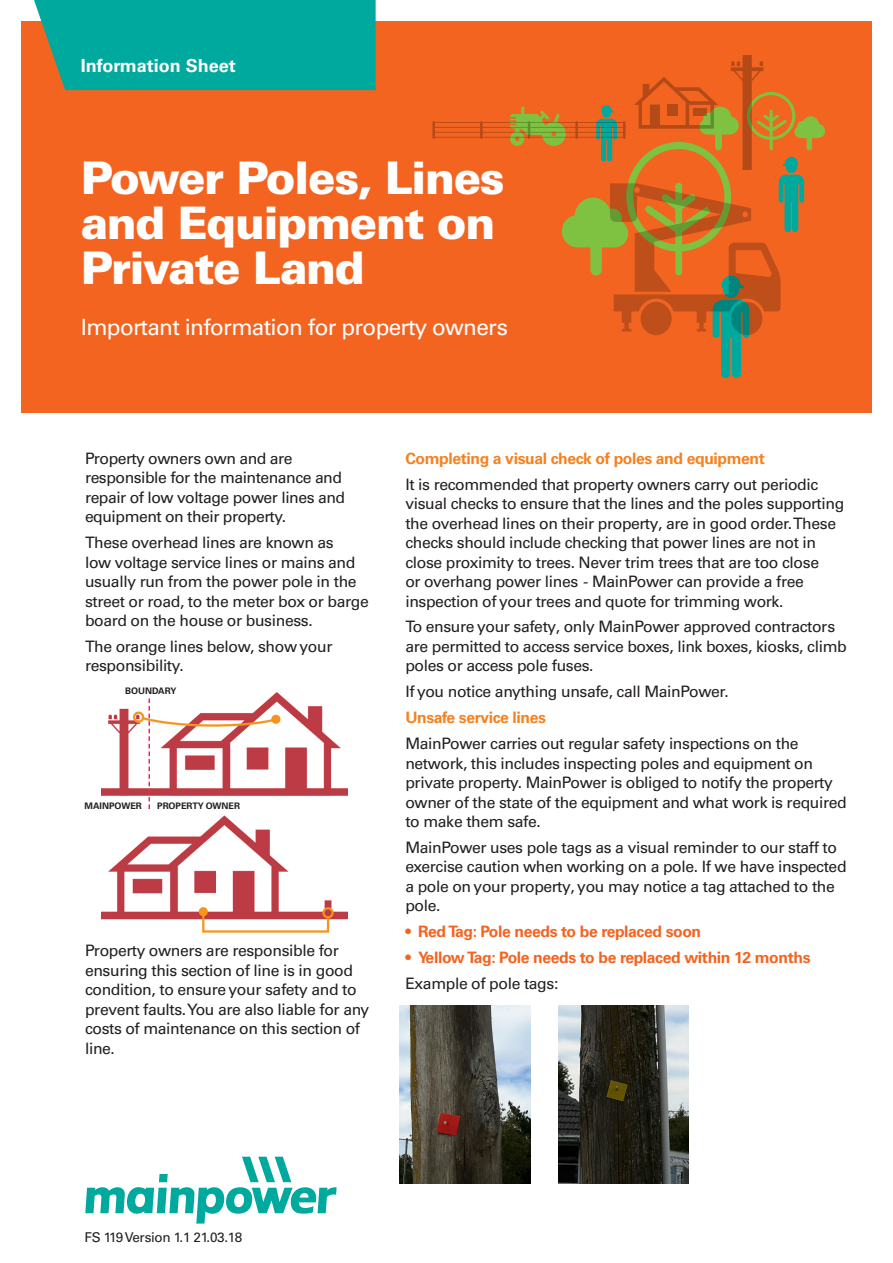
<style>
.page{position:relative;width:893px;height:1263px;background:#fff}
.page>*{position:absolute;margin:0;border:0;box-sizing:border-box;transform-origin:0 0}
.t1{font:900 45px/45px "Univers LT Pro 75";letter-spacing:-.03em;color:#fff}
.t2{font:22.5px "Univers LT Pro 55 Roman";letter-spacing:-.03em;color:#fff}
.t3{font:700 18px "Univers LT Pro 65";color:#fff}
.t4{font:15.75px/19.5px "Univers LT Pro 55 Roman";letter-spacing:-.025em;color:#231f20}
.t5{font:700 15.75px "Univers LT Pro 65";letter-spacing:-.025em;color:#f36421}
.t6{font:700 15.75px "Univers LT Pro 65";letter-spacing:-.025em;color:#f58220}
.t7{font:13.5px "Univers LT Pro 55 Roman";letter-spacing:-.025em;color:#231f20}
.t8{font:700 9px "Univers LT Pro 65";color:#231f20}
</style>
<div class="page">
<div style="left:21px;top:21px;width:851px;height:391px;background:#f36421"></div>
<svg style="left:85px;top:1157px;width:252px;height:66px"></svg>
<div style="left:34px;top:0;width:342px;height:90px;background:#00a99d"></div>
<svg style="left:432px;top:55px;width:393px;height:324px"></svg>
<img style="left:400px;top:1006px;width:130px;height:177px">
<img style="left:558px;top:1006px;width:131px;height:177px">
<img style="left:101px;top:692px;width:246px;height:240px">
<svg style="left:148px;top:698px;width:2px;height:111px"></svg>
<p class="t3" style="left:81px;top:55px;width:156px">Information Sheet</p>
<p class="t1" style="left:81px;top:155px;width:426px">Power Poles, Lines and Equipment on<br>Private Land</p>
<p class="t2" style="left:81px;top:314px;width:429px">Important information for property owners</p>
<p class="t4" style="left:85px;top:448px;width:262px">Property owners own and are responsible for the maintenance and repair of low voltage power lines and equipment on their property.</p>
<p class="t4" style="left:85px;top:533px;width:285px">These overhead lines are known as<br>low voltage service lines or mains and usually run from the power pole in the street or road, to the meter box or barge board on the house or business.</p>
<p class="t4" style="left:85px;top:636px;width:249px">The orange lines below, show your responsibility.</p>
<p class="t8" style="left:125px;top:685px;width:53px">BOUNDARY</p>
<p class="t8" style="left:85px;top:800px;width:59px">MAINPOWER</p>
<p class="t8" style="left:157px;top:800px;width:84px">PROPERTY OWNER</p>
<p class="t4" style="left:85px;top:941px;width:286px">Property owners are responsible for ensuring this section of line is in good condition, to ensure your safety and to prevent faults. You are also liable for any costs of maintenance on this section of line.</p>
<p class="t6" style="left:405px;top:449px;width:361px">Completing a visual check of poles and equipment</p>
<p class="t4" style="left:405px;top:474px;width:440px">It is recommended that property owners carry out periodic visual checks to ensure that the lines and the poles supporting the overhead lines on their property, are in good order. These checks should include checking that power lines are not in close proximity to trees. Never trim trees that are too close<br>or overhang power lines - MainPower can provide a free inspection of your trees and quote for trimming work.</p>
<p class="t4" style="left:405px;top:617px;width:443px">To ensure your safety, only MainPower approved contractors are permitted to access service boxes, link boxes, kiosks, climb poles or access pole fuses.</p>
<p class="t4" style="left:405px;top:682px;width:325px">If you notice anything unsafe, call MainPower.</p>
<p class="t6" style="left:405px;top:708px;width:142px">Unsafe service lines</p>
<p class="t4" style="left:405px;top:734px;width:443px">MainPower carries out regular safety inspections on the network, this includes inspecting poles and equipment on private property. MainPower is obliged to notify the property owner of the state of the equipment and what work is required to make them safe.</p>
<p class="t4" style="left:405px;top:838px;width:443px">MainPower uses pole tags as a visual reminder to our staff to exercise caution when working on a pole. If we have inspected a pole on your property, you may notice a tag attached to the pole.</p>
<p class="t5" style="left:405px;top:922px;width:297px">• Red Tag: Pole needs to be replaced soon</p>
<p class="t5" style="left:405px;top:948px;width:407px">• Yellow Tag: Pole needs to be replaced within 12 months</p>
<p class="t4" style="left:405px;top:974px;width:154px">Example of pole tags:</p>
<p class="t7" style="left:85px;top:1229px;width:159px">FS 119 Version 1.1 21.03.18</p>
</div>
